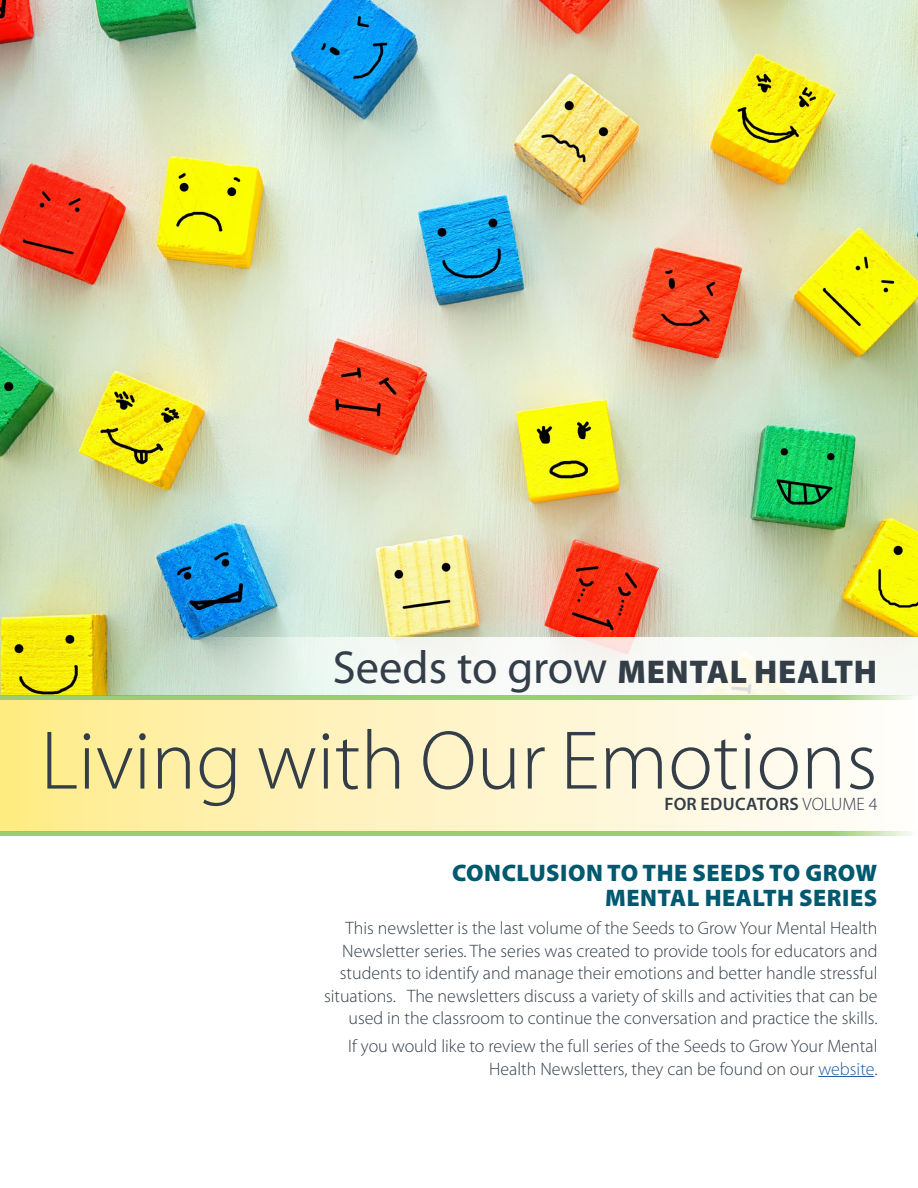
<style>
.page{position:relative;width:918px;height:1188px;background:#fff}
.page>*{position:absolute;margin:0;border:0;box-sizing:border-box;transform-origin:0 0}
.t1{font:300 84px "Myriad Pro";color:#333e48}
.t2{font:900 33px "Myriad Pro";letter-spacing:.02em;color:#333e48}
.t3{font:900 24px/25.5px "Myriad Pro";letter-spacing:.02em;color:#00596f;text-align:right}
.t4{font:300 18px/22.5px "Myriad Pro";color:#333e48;text-align:right}
.t5{font:600 18px "Myriad Pro";letter-spacing:.02em;color:#333e48}
.s1{font-weight:400;font-size:46.5px}
.s2{font-weight:300}
.s3{color:#215e9e}
</style>
<div class="page">
<div style="left:0;top:700px;width:918px;height:131px;background:linear-gradient(to right,#ffec8d,#fffdff)"></div>
<img style="left:0;top:0;width:918px;height:696px">
<svg style="left:150px;top:637px;width:768px;height:59px;fill:#f6f8f4"></svg>
<svg style="left:0;top:696px;width:912px;height:4px;background:#a0cf79"></svg>
<svg style="left:0;top:831px;width:913px;height:5px;background:#a0ce76"></svg>
<hr style="left:818px;top:1076px;width:56px;height:1px;background:#215e9e">
<h2 class="t2" style="left:333px;top:650px;width:546px"><span class="s1">Seeds to grow</span> MENTAL HEALTH</h2>
<h1 class="t1" style="left:40px;top:710px;width:839px">Living with Our Emotions</h1>
<p class="t5" style="left:665px;top:793px;width:214px">FOR EDUCATORS <span class="s2">VOLUME 4</span></p>
<h3 class="t3" style="left:452px;top:859px;width:427px">CONCLUSION TO THE SEEDS TO GROW<br>MENTAL HEALTH SERIES</h3>
<p class="t4" style="left:324px;top:917px;width:555px">This newsletter is the last volume of the Seeds to Grow Your Mental Health Newsletter series. The series was created to provide tools for educators and students to identify and manage their emotions and better handle stressful situations. The newsletters discuss a variety of skills and activities that can be used in the classroom to continue the conversation and practice the skills.</p>
<p class="t4" style="left:348px;top:1035px;width:531px">If you would like to review the full series of the Seeds to Grow Your Mental<br>Health Newsletters, they can be found on our <span class="s3">website</span>.</p>
</div>
